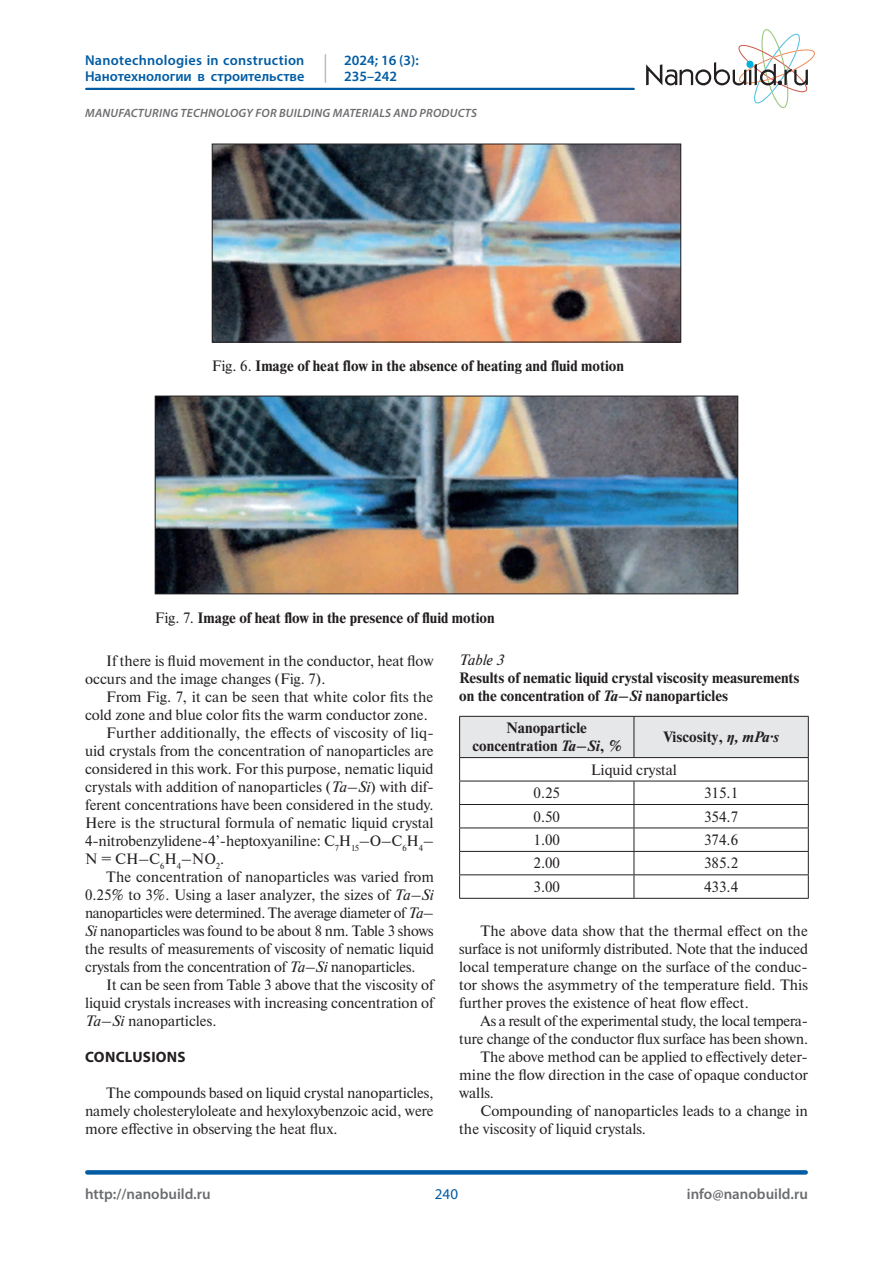
<style>
.page{position:relative;width:893px;height:1263px;background:#fff}
.page>*{position:absolute;margin:0;border:0;box-sizing:border-box;transform-origin:0 0}
.t1{font:15px/18px "Newton";color:#231f20}
.t2{font:700 15px/18px "Newton";color:#231f20}
.t3{font:15px "Newton";letter-spacing:-.02em;color:#231f20}
.t4{font:600 15px "Myriad Pro";color:#6c6d70}
.t5{font:700 15px "Myriad Pro";letter-spacing:.02em;color:#231f20}
.t6{font:italic 15px "Newton";color:#231f20}
.t7{font:15px "Myriad Pro";color:#015ca3}
.t8{font:600 14.25px/16.5px "Myriad Pro";letter-spacing:.005em;color:#015ca3}
.t9{font:italic 600 12px "Myriad Pro";letter-spacing:.02em;color:#6c6d70}
.s1{font-weight:400}
.s2{font-style:italic}
.s3{font-weight:700}
.s4{font-weight:700;font-style:italic}
</style>
<div class="page">
<svg style="left:646px;top:29px;width:169px;height:79px"></svg>
<hr style="left:86px;top:88px;width:548px;height:2px;background:#015ca3">
<div style="left:87px;top:1170px;width:719px;height:5px;background:#015ca3"></div>
<svg style="left:325px;top:55px;width:1px;height:27px"></svg>
<img style="left:214px;top:146px;width:465px;height:194px">
<div style="left:212px;top:144px;width:469px;height:198px;border:1px solid #231f20"></div>
<img style="left:157px;top:398px;width:579px;height:194px">
<div style="left:155px;top:396px;width:583px;height:198px;border:1px solid #231f20"></div>
<hr style="left:459px;top:898px;width:175px;height:1px;background:#231f20">
<hr style="left:634px;top:898px;width:175px;height:1px;background:#231f20">
<svg style="left:459px;top:716px;width:350px;height:182px"></svg>
<p class="t8" style="left:85px;top:51px;width:221px">Nanotechnologies in construction<br>Нанотехнологии в строительстве</p>
<p class="t8" style="left:344px;top:51px;width:76px">2024; 16 (3):<br>235–242</p>
<p class="t9" style="left:85px;top:105px;width:393px">MANUFACTURING TECHNOLOGY FOR BUILDING MATERIALS AND PRODUCTS</p>
<p class="t2" style="left:212px;top:357px;width:414px"><span class="s1">Fig. 6.</span> Image of heat flow in the absence of heating and fluid motion</p>
<p class="t2" style="left:155px;top:609px;width:341px"><span class="s1">Fig. 7.</span> Image of heat flow in the presence of fluid motion</p>
<p class="t1" style="left:85px;top:651px;width:350px;text-indent:21px">If there is fluid movement in the conductor, heat flow occurs and the image changes (Fig. 7).</p>
<p class="t1" style="left:106px;top:687px;width:329px">From Fig. 7, it can be seen that white color fits the</p>
<p class="t1" style="left:85px;top:705px;width:344px">cold zone and blue color fits the warm conductor zone.</p>
<p class="t1" style="left:106px;top:723px;width:329px">Further additionally, the effects of viscosity of liq-</p>
<p class="t1" style="left:85px;top:741px;width:350px">uid crystals from the concentration of nanoparticles are</p>
<p class="t1" style="left:85px;top:759px;width:350px">considered in this work. For this purpose, nematic liquid</p>
<p class="t1" style="left:85px;top:777px;width:350px">crystals with addition of nanoparticles (<span class="s2">Ta–Si</span>) with dif-</p>
<p class="t1" style="left:85px;top:795px;width:350px">ferent concentrations have been considered in the study.</p>
<p class="t1" style="left:85px;top:813px;width:350px">Here is the structural formula of nematic liquid crystal</p>
<p class="t1" style="left:85px;top:831px;width:350px">4-nitrobenzylidene-4’-heptoxyaniline: C<sub>7</sub>H<sub>15</sub>–O–C<sub>6</sub>H<sub>4</sub>–</p>
<p class="t1" style="left:85px;top:849px;width:141px">N = CH–C<sub>6</sub>H<sub>4</sub>–NO<sub>2</sub>.</p>
<p class="t1" style="left:106px;top:867px;width:329px">The concentration of nanoparticles was varied from</p>
<p class="t1" style="left:85px;top:885px;width:350px">0.25% to 3%. Using a laser analyzer, the sizes of <span class="s2">Ta–Si</span></p>
<p class="t3" style="left:85px;top:902px;width:350px">nanoparticles were determined. The average diameter of <span class="s2">Ta–</span></p>
<p class="t1" style="left:85px;top:921px;width:350px"><span class="s2">Si</span> nanoparticles was found to be about 8 nm. Table 3 shows</p>
<p class="t1" style="left:85px;top:939px;width:350px">the results of measurements of viscosity of nematic liquid</p>
<p class="t1" style="left:85px;top:957px;width:332px">crystals from the concentration of <span class="s2">Ta–Si</span> nanoparticles.</p>
<p class="t1" style="left:106px;top:975px;width:329px">It can be seen from Table 3 above that the viscosity of</p>
<p class="t1" style="left:85px;top:993px;width:350px">liquid crystals increases with increasing concentration of</p>
<p class="t1" style="left:85px;top:1011px;width:133px"><span class="s2">Ta–Si</span> nanoparticles.</p>
<p class="t5" style="left:85px;top:1047px;width:102px">CONCLUSIONS</p>
<p class="t1" style="left:85px;top:1083px;width:350px;text-align:justify;text-indent:21px">The compounds based on liquid crystal nanoparticles, namely cholesteryloleate and hexyloxybenzoic acid, were more effective in observing the heat flux.</p>
<p class="t6" style="left:459px;top:651px;width:46px">Table 3</p>
<p class="t2" style="left:459px;top:669px;width:342px">Results of nematic liquid crystal viscosity measurements on the concentration of <span class="s2">Ta–Si</span> nanoparticles</p>
<p class="t2" style="left:472px;top:719px;width:150px;text-align:center">Nanoparticle concentration <span class="s2">Ta–Si</span>, <span class="s2">%</span></p>
<p class="t1" style="left:591px;top:720px;width:189px;line-height:32.4px;text-indent:72px"><span class="s3">Viscosity,</span> <span class="s4">η, mPa∙s<br></span>Liquid crystal</p>
<p class="t1" style="left:533px;top:783px;width:28px">0.25</p>
<p class="t1" style="left:704px;top:783px;width:36px">315.1</p>
<p class="t1" style="left:533px;top:807px;width:28px">0.50</p>
<p class="t1" style="left:704px;top:807px;width:36px">354.7</p>
<p class="t1" style="left:533px;top:830px;width:28px">1.00</p>
<p class="t1" style="left:704px;top:830px;width:36px">374.6</p>
<p class="t1" style="left:533px;top:854px;width:28px">2.00</p>
<p class="t1" style="left:704px;top:854px;width:36px">385.2</p>
<p class="t1" style="left:533px;top:877px;width:28px">3.00</p>
<p class="t1" style="left:704px;top:877px;width:36px">433.4</p>
<p class="t1" style="left:459px;top:921px;width:350px;text-align:justify;text-indent:21px">The above data show that the thermal effect on the surface is not uniformly distributed. Note that the induced local temperature change on the surface of the conduc&shy;tor shows the asymmetry of the temperature field. This further proves the existence of heat flow effect.</p>
<p class="t3" style="left:480px;top:1010px;width:329px">As a result of the experimental study, the local tempera-</p>
<p class="t1" style="left:459px;top:1029px;width:350px">ture change of the conductor flux surface has been shown.</p>
<p class="t1" style="left:480px;top:1047px;width:329px">The above method can be applied to effectively deter-</p>
<p class="t1" style="left:459px;top:1065px;width:350px">mine the flow direction in the case of opaque conductor</p>
<p class="t1" style="left:459px;top:1083px;width:36px">walls.</p>
<p class="t1" style="left:480px;top:1101px;width:329px">Compounding of nanoparticles leads to a change in</p>
<p class="t1" style="left:459px;top:1119px;width:188px">the viscosity of liquid crystals.</p>
<p class="t4" style="left:85px;top:1184px;width:127px">http://nanobuild.ru</p>
<p class="t4" style="left:687px;top:1184px;width:123px">info@nanobuild.ru</p>
<p class="t7" style="left:435px;top:1185px;width:25px">240</p>
</div>
